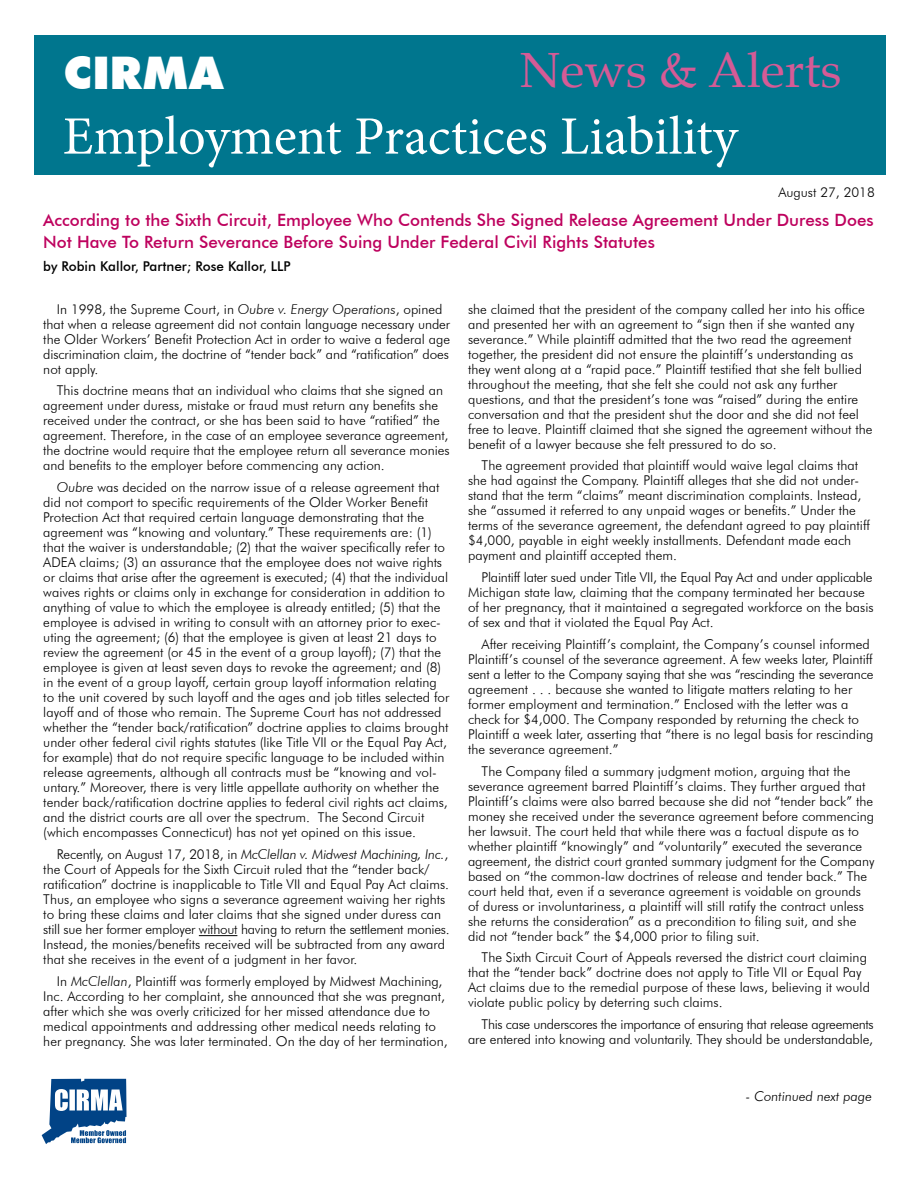
<style>
.page{position:relative;width:918px;height:1188px;background:#fff}
.page>*{position:absolute;margin:0;border:0;box-sizing:border-box;transform-origin:0 0}
.t1{font:54px "Minion Pro";color:#fff}
.t2{font:49.5px "Palatino";color:#d55b96}
.t3{font:900 45px "Futura BT";letter-spacing:.02em;color:#fff}
.t4{font:500 16.95px/21.6px "Futura BT";color:#be025e}
.t5{font:300 13.5px/15px "Futura BT";color:#000}
.t6{font:300 13.5px/15px "Futura BT";letter-spacing:-.025em;color:#000;text-align:right}
.t7{font:500 13.5px "Futura BT";color:#000}
.s1{font-style:italic}
</style>
<div class="page">
<div style="left:35px;top:36px;width:851px;height:139px;background:#00768e"></div>
<hr style="left:199px;top:935px;width:38px;height:1px;background:#000">
<svg style="left:42px;top:1079px;width:85px;height:65px"></svg>
<h3 class="t3" style="left:63px;top:46px;width:161px">CIRMA</h3>
<h2 class="t2" style="left:520px;top:29px;width:323px">News &amp; Alerts</h2>
<h1 class="t1" style="left:63px;top:100px;width:676px">Employment Practices Liability</h1>
<p class="t5" style="left:778px;top:185px;width:98px">August 27, 2018</p>
<p class="t4" style="left:43px;top:209px;width:832px">According to the Sixth Circuit, Employee Who Contends She Signed Release Agreement Under Duress Does<br>Not Have To Return Severance Before Suing Under Federal Civil Rights Statutes</p>
<p class="t7" style="left:43px;top:258px;width:249px">by Robin Kallor, Partner; Rose Kallor, LLP</p>
<p class="t5" style="left:43px;top:301px;width:408px;text-indent:14px">In 1998, the Supreme Court, in <span class="s1">Oubre v. Energy Operations</span>, opined that when a release agreement did not contain language necessary under the Older Workers’ Benefit Protection Act in order to waive a federal age discrimination claim, the doctrine of “tender back” and “ratification” does not apply.</p>
<p class="t5" style="left:43px;top:383px;width:408px;text-indent:14px">This doctrine means that an individual who claims that she signed an agreement under duress, mistake or fraud must return any benefits she received under the contract, or she has been said to have “ratified” the agreement. Therefore, in the case of an employee severance agreement, the doctrine would require that the employee return all severance monies and benefits to the employer before commencing any action.</p>
<p class="t5" style="left:43px;top:480px;width:408px;text-indent:14px"><span class="s1">Oubre</span> was decided on the narrow issue of a release agreement that did not comport to specific requirements of the Older Worker Benefit Protection Act that required certain language demonstrating that the agreement was “knowing and voluntary.” These requirements are: (1) that the waiver is understandable; (2) that the waiver specifically refer to ADEA claims; (3) an assurance that the employee does not waive rights or claims that arise after the agreement is executed; (4) that the individual waives rights or claims only in exchange for consideration in addition to anything of value to which the employee is already entitled; (5) that the employee is advised in writing to consult with an attorney prior to exec&shy;uting the agreement; (6) that the employee is given at least 21 days to review the agreement (or 45 in the event of a group layoff); (7) that the employee is given at least seven days to revoke the agreement; and (8) in the event of a group layoff, certain group layoff information relating to the unit covered by such layoff and the ages and job titles selected for layoff and of those who remain. The Supreme Court has not addressed whether the “tender back/ratification” doctrine applies to claims brought under other federal civil rights statutes (like Title VII or the Equal Pay Act, for example) that do not require specific language to be included within release agreements, although all contracts must be “knowing and vol&shy;untary.” Moreover, there is very little appellate authority on whether the tender back/ratification doctrine applies to federal civil rights act claims, and the district courts are all over the spectrum. The Second Circuit (which encompasses Connecticut) has not yet opined on this issue.</p>
<p class="t5" style="left:43px;top:847px;width:408px;text-indent:14px">Recently, on August 17, 2018, in <span class="s1">McClellan v. Midwest Machining, Inc.</span>, the Court of Appeals for the Sixth Circuit ruled that the “tender back/ ratification” doctrine is inapplicable to Title VII and Equal Pay Act claims.<br>Thus, an employee who signs a severance agreement waiving her rights to bring these claims and later claims that she signed under duress can still sue her former employer without having to return the settlement monies.<br>Instead, the monies/benefits received will be subtracted from any award that she receives in the event of a judgment in her favor.</p>
<p class="t5" style="left:43px;top:973px;width:406px;text-indent:14px">In <span class="s1">McClellan</span>, Plaintiff was formerly employed by Midwest Machining, Inc. According to her complaint, she announced that she was pregnant, after which she was overly criticized for her missed attendance due to medical appointments and addressing other medical needs relating to her pregnancy. She was later terminated. On the day of her termination,</p>
<p class="t5" style="left:468px;top:301px;width:406px">she claimed that the president of the company called her into his office and presented her with an agreement to “sign then if she wanted any severance.” While plaintiff admitted that the two read the agreement together, the president did not ensure the plaintiff’s understanding as they went along at a “rapid pace.” Plaintiff testified that she felt bullied throughout the meeting, that she felt she could not ask any further questions, and that the president’s tone was “raised” during the entire conversation and that the president shut the door and she did not feel free to leave. Plaintiff claimed that she signed the agreement without the benefit of a lawyer because she felt pressured to do so.</p>
<p class="t5" style="left:468px;top:458px;width:403px;text-indent:14px">The agreement provided that plaintiff would waive legal claims that she had against the Company. Plaintiff alleges that she did not under&shy;stand that the term “claims” meant discrimination complaints. Instead, she “assumed it referred to any unpaid wages or benefits.” Under the terms of the severance agreement, the defendant agreed to pay plaintiff $4,000, payable in eight weekly installments. Defendant made each payment and plaintiff accepted them.</p>
<p class="t5" style="left:468px;top:570px;width:407px;text-indent:13px">Plaintiff later sued under Title VII, the Equal Pay Act and under applicable Michigan state law, claiming that the company terminated her because of her pregnancy, that it maintained a segregated workforce on the basis of sex and that it violated the Equal Pay Act.</p>
<p class="t5" style="left:468px;top:636px;width:407px;text-indent:14px">After receiving Plaintiff’s complaint, the Company’s counsel informed Plaintiff’s counsel of the severance agreement. A few weeks later, Plaintiff sent a letter to the Company saying that she was “rescinding the severance agreement . . . because she wanted to litigate matters relating to her former employment and termination.” Enclosed with the letter was a check for $4,000. The Company responded by returning the check to Plaintiff a week later, asserting that “there is no legal basis for rescinding the severance agreement.”</p>
<p class="t5" style="left:468px;top:763px;width:408px;text-indent:14px">The Company filed a summary judgment motion, arguing that the severance agreement barred Plaintiff’s claims. They further argued that Plaintiff’s claims were also barred because she did not “tender back” the money she received under the severance agreement before commencing her lawsuit. The court held that while there was a factual dispute as to whether plaintiff “knowingly” and “voluntarily” executed the severance agreement, the district court granted summary judgment for the Company based on “the common-law doctrines of release and tender back.” The court held that, even if a severance agreement is voidable on grounds of duress or involuntariness, a plaintiff will still ratify the contract unless she returns the consideration” as a precondition to filing suit, and she did not “tender back” the $4,000 prior to filing suit.</p>
<p class="t5" style="left:468px;top:950px;width:403px;text-indent:14px">The Sixth Circuit Court of Appeals reversed the district court claiming that the “tender back” doctrine does not apply to Title VII or Equal Pay Act claims due to the remedial purpose of these laws, believing it would violate public policy by deterring such claims.</p>
<p class="t6" style="left:468px;top:1017px;width:407px">This case underscores the importance of ensuring that release agreements are entered into knowing and voluntarily. They should be understandable,</p>
<p class="t5" style="left:745px;top:1089px;width:129px">- Continued next page</p>
</div>
